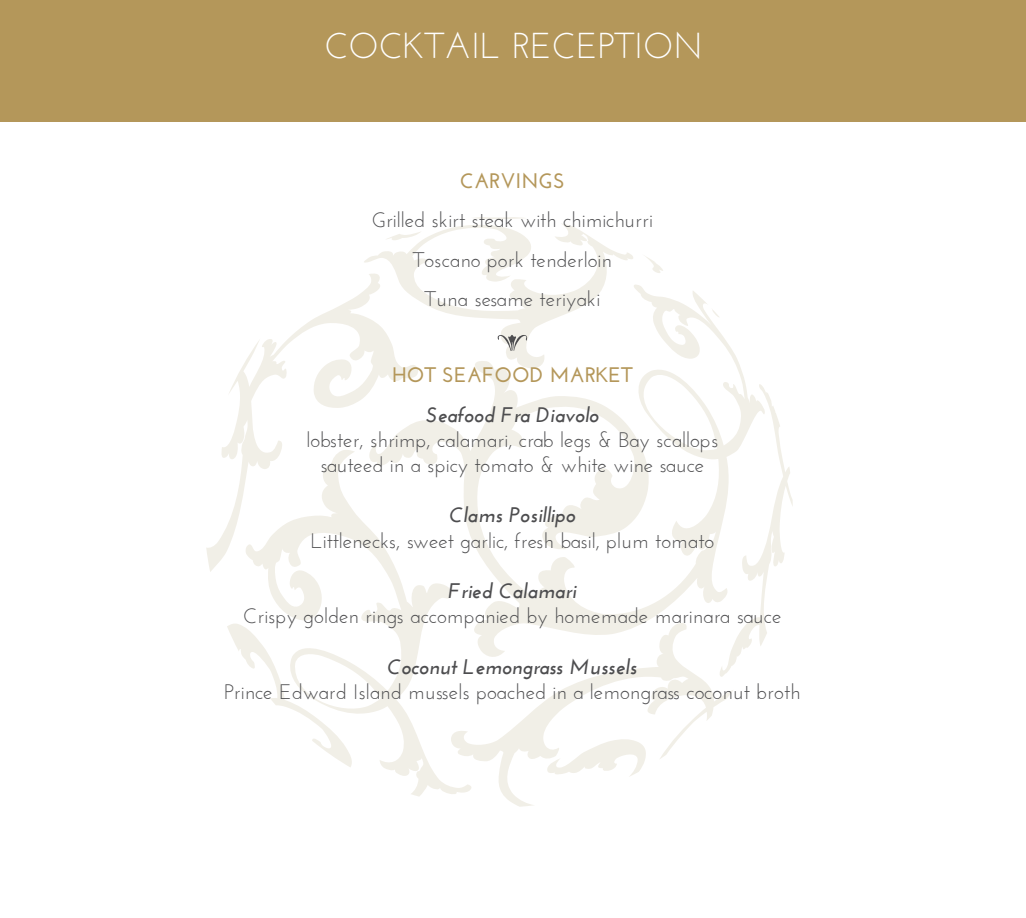
<style>
.page{position:relative;width:1026px;height:918px;background:#fff}
.page>*{position:absolute;margin:0;border:0;box-sizing:border-box;transform-origin:0 0}
.t1{font:36px "Josefin Sans";color:#fff}
.t2{font:21px/39.6px "Josefin Sans";color:#4d4d4f;text-align:center}
.t3{font:italic 700 21px "Josefin Sans";color:#4d4d4f}
.t4{font:700 21px "Josefin Sans";color:#b4975a}
</style>
<div class="page">
<div style="left:0;top:0;width:1026px;height:122px;background:#b4975a"></div>
<svg style="left:206px;top:217px;width:587px;height:590px"></svg>
<svg style="left:498px;top:335px;width:29px;height:16px"></svg>
<h1 class="t1" style="left:324px;top:23px;width:120px">Cocktail</h1>
<h1 class="t1" style="left:512px;top:23px;width:22px">reception</h1>
<p class="t4" style="left:460px;top:168px;width:106px">CARVINGS</p>
<p class="t2" style="left:372px;top:200px;width:283px">Grilled skirt steak with chimichurri<br>Toscano pork tenderloin<br>Tuna sesame teriyaki</p>
<p class="t4" style="left:392px;top:362px;width:242px">HOT SEAFOOD MARKET</p>
<p class="t3" style="left:426px;top:402px;width:174px">Seafood Fra Diavolo</p>
<p class="t2" style="left:306px;top:427px;width:413px;line-height:25.2px">lobster, shrimp, calamari, crab legs &amp; Bay scallops sauteed in a spicy tomato &amp; white wine sauce</p>
<p class="t3" style="left:449px;top:503px;width:128px">Clams Posillipo</p>
<p class="t2" style="left:310px;top:520px;width:406px">Littlenecks, sweet garlic, fresh basil, plum tomato</p>
<p class="t3" style="left:448px;top:579px;width:129px">Fried Calamari</p>
<p class="t2" style="left:243px;top:596px;width:540px">Crispy golden rings accompanied by homemade marinara sauce</p>
<p class="t3" style="left:387px;top:654px;width:252px">Coconut Lemongrass Mussels</p>
<p class="t2" style="left:224px;top:672px;width:578px">Prince Edward Island mussels poached in a lemongrass coconut broth</p>
</div>
